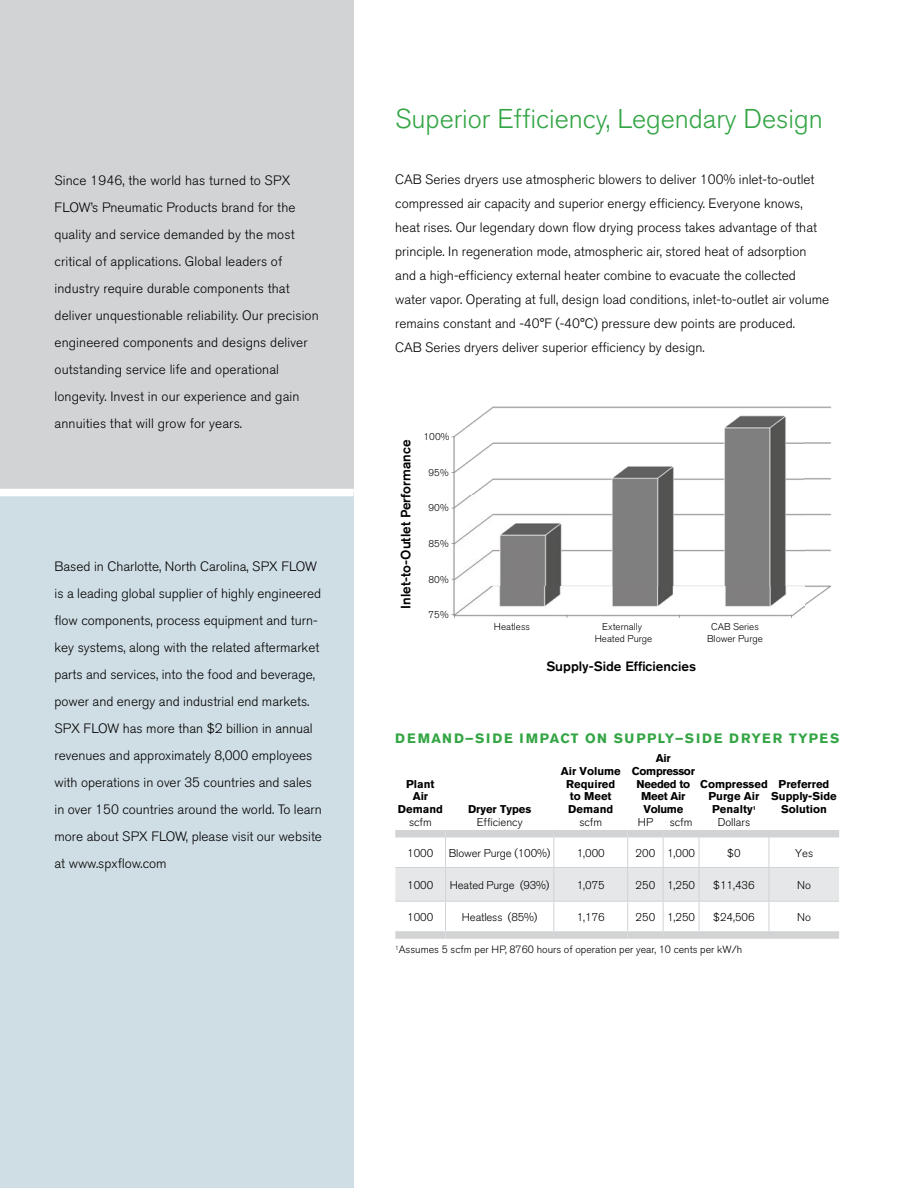
<style>
.page{position:relative;width:918px;height:1188px;background:#fff}
.page>*{position:absolute;margin:0;border:0;box-sizing:border-box;transform-origin:0 0}
.Body_Copy_Headline{font:300 27px "Akzidenz Grotesk BE";color:#33a544}
.Body_Copy__16pt_Lead{font:300 13.5px/27px "Akzidenz Grotesk BE";color:#000}
.Boxed_Body_Copy{font:300 13.5px/27px "Akzidenz Grotesk BE";letter-spacing:.01em;color:#000}
.t1{font:500 13.5px "Akzidenz Grotesk BE";color:#000}
.Body_Copy_Headline-2{font:700 13.5px "Akzidenz Grotesk BE";letter-spacing:.13em;color:#33a544}
.t2{font:300 11.25px "Akzidenz Grotesk BE";color:#000}
.t3{font:700 11.25px/12.9px "Akzidenz Grotesk BE";color:#000;text-align:center}
.t4{font:700 11.25px/12.9px "Akzidenz Grotesk BE";letter-spacing:-.025em;color:#000;text-align:center}
.Legal_Disclaimer{font:300 10.5px "Akzidenz Grotesk BE";color:#000}
.t5{font:300 9.75px/11.7px "Akzidenz Grotesk BE";color:#000;text-align:center}
</style>
<div class="page">
<div style="left:0;top:493px;width:353px;height:695px;background:#cfdde4"></div>
<div style="left:0;top:0;width:353px;height:489px;background:#d1d3d4"></div>
<div style="left:0;top:489px;width:353px;height:7px;background:#fff"></div>
<img style="left:453px;top:406px;width:379px;height:211px">
<div style="left:395px;top:830px;width:50px;height:7px;background:#d1d3d4"></div>
<div style="left:446px;top:830px;width:108px;height:7px;background:#d1d3d4"></div>
<div style="left:554px;top:830px;width:74px;height:7px;background:#d1d3d4"></div>
<div style="left:628px;top:830px;width:35px;height:7px;background:#d1d3d4"></div>
<div style="left:663px;top:830px;width:36px;height:7px;background:#d1d3d4"></div>
<div style="left:699px;top:830px;width:70px;height:7px;background:#d1d3d4"></div>
<div style="left:769px;top:830px;width:70px;height:7px;background:#d1d3d4"></div>
<div style="left:395px;top:931px;width:51px;height:8px;background:#d1d3d4"></div>
<div style="left:446px;top:931px;width:108px;height:8px;background:#d1d3d4"></div>
<div style="left:554px;top:931px;width:74px;height:8px;background:#d1d3d4"></div>
<div style="left:628px;top:931px;width:35px;height:8px;background:#d1d3d4"></div>
<div style="left:663px;top:931px;width:36px;height:8px;background:#d1d3d4"></div>
<div style="left:699px;top:931px;width:70px;height:8px;background:#d1d3d4"></div>
<div style="left:769px;top:931px;width:70px;height:8px;background:#d1d3d4"></div>
<hr style="left:445px;top:837px;width:1px;height:30px;background:#d1d3d4">
<hr style="left:553px;top:837px;width:1px;height:30px;background:#d1d3d4">
<hr style="left:627px;top:837px;width:1px;height:30px;background:#d1d3d4">
<hr style="left:663px;top:837px;width:1px;height:30px;background:#d1d3d4">
<hr style="left:699px;top:837px;width:1px;height:30px;background:#d1d3d4">
<hr style="left:769px;top:837px;width:1px;height:30px;background:#d1d3d4">
<svg style="left:395px;top:867px;width:444px;height:64px"></svg>
<p class="Boxed_Body_Copy" style="left:55px;top:167px;width:266px">Since 1946, the world has turned to SPX FLOW’s Pneumatic Products brand for the quality and service demanded by the most critical of applications. Global leaders of industry require durable components that deliver unquestionable reliability. Our precision engineered components and designs deliver outstanding service life and operational longevity. Invest in our experience and gain annuities that will grow for years.</p>
<p class="Body_Copy__16pt_Lead" style="left:55px;top:553px;width:269px">Based in Charlotte, North Carolina, SPX FLOW is a leading global supplier of highly engineered flow components, process equipment and turn&shy;key systems, along with the related aftermarket parts and services, into the food and beverage, power and energy and industrial end markets.<br>SPX FLOW has more than $2 billion in annual revenues and approximately 8,000 employees with operations in over 35 countries and sales in over 150 countries around the world. To learn more about SPX FLOW, please visit our website at www.spxflow.com</p>
<p class="Body_Copy_Headline" style="left:395px;top:104px;width:429px">Superior Efficiency, Legendary Design</p>
<p class="Body_Copy__16pt_Lead" style="left:395px;top:168px;width:435px;line-height:24px">CAB Series dryers use atmospheric blowers to deliver 100% inlet-to-outlet compressed air capacity and superior energy efficiency. Everyone knows, heat rises. Our legendary down flow drying process takes advantage of that principle. In regeneration mode, atmospheric air, stored heat of adsorption and a high-efficiency external heater combine to evacuate the collected water vapor. Operating at full, design load conditions, inlet-to-outlet air volume remains constant and -40°F (-40°C) pressure dew points are produced.<br>CAB Series dryers deliver superior efficiency by design.</p>
<p class="t1" style="left:397px;top:609px;width:170px;rotate:-90deg">Inlet-to-Outlet Performance</p>
<p class="t5" style="left:424px;top:431px;width:27px">100%</p>
<p class="t5" style="left:429px;top:467px;width:22px">95%</p>
<p class="t5" style="left:429px;top:502px;width:22px">90%</p>
<p class="t5" style="left:429px;top:538px;width:22px">85%</p>
<p class="t5" style="left:429px;top:574px;width:22px">80%</p>
<p class="t5" style="left:429px;top:609px;width:22px">75%</p>
<p class="t5" style="left:494px;top:621px;width:38px">Heatless</p>
<p class="t5" style="left:595px;top:621px;width:59px">Externally<br>Heated Purge</p>
<p class="t5" style="left:707px;top:621px;width:57px">CAB Series<br>Blower Purge</p>
<p class="t1" style="left:546px;top:658px;width:151px">Supply-Side Efficiencies</p>
<p class="Body_Copy_Headline-2" style="left:395px;top:730px;width:446px">DEMAND–SIDE IMPACT ON SUPPLY–SIDE DRYER TYPES</p>
<p class="t3" style="left:398px;top:777px;width:46px">Plant<br>Air<br>Demand</p>
<p class="t4" style="left:632px;top:751px;width:65px">Air<br>Compressor<br>Needed to<br>Meet Air<br>Volume</p>
<p class="t3" style="left:561px;top:764px;width:62px">Air Volume<br>Required to Meet<br>Demand</p>
<p class="t3" style="left:700px;top:777px;width:69px">Compressed<br>Purge Air<br>Penalty<sup>1</sup></p>
<p class="t3" style="left:771px;top:777px;width:67px">Preferred<br>Supply-Side<br>Solution</p>
<p class="t3" style="left:468px;top:803px;width:65px">Dryer Types</p>
<p class="t2" style="left:409px;top:816px;width:24px">scfm</p>
<p class="t2" style="left:477px;top:816px;width:47px">Efficiency</p>
<p class="t2" style="left:579px;top:816px;width:24px">scfm</p>
<p class="t2" style="left:638px;top:816px;width:17px">HP</p>
<p class="t2" style="left:670px;top:816px;width:24px">scfm</p>
<p class="t2" style="left:718px;top:816px;width:34px">Dollars</p>
<p class="t2" style="left:407px;top:846px;width:28px">1000</p>
<p class="t2" style="left:449px;top:846px;width:103px">Blower Purge (100%)</p>
<p class="t2" style="left:577px;top:846px;width:30px">1,000</p>
<p class="t2" style="left:636px;top:846px;width:21px">200</p>
<p class="t2" style="left:667px;top:846px;width:30px">1,000</p>
<p class="t2" style="left:727px;top:846px;width:15px">$0</p>
<p class="t2" style="left:795px;top:846px;width:20px">Yes</p>
<p class="t2" style="left:407px;top:878px;width:28px">1000</p>
<p class="t2" style="left:450px;top:878px;width:101px">Heated Purge (93%)</p>
<p class="t2" style="left:577px;top:878px;width:30px">1,075</p>
<p class="t2" style="left:636px;top:878px;width:21px">250</p>
<p class="t2" style="left:667px;top:878px;width:30px">1,250</p>
<p class="t2" style="left:713px;top:878px;width:43px">$11,436</p>
<p class="t2" style="left:797px;top:878px;width:15px">No</p>
<p class="t2" style="left:407px;top:910px;width:28px">1000</p>
<p class="t2" style="left:462px;top:910px;width:77px">Heatless (85%)</p>
<p class="t2" style="left:577px;top:910px;width:30px">1,176</p>
<p class="t2" style="left:636px;top:910px;width:21px">250</p>
<p class="t2" style="left:667px;top:910px;width:30px">1,250</p>
<p class="t2" style="left:713px;top:910px;width:43px">$24,506</p>
<p class="t2" style="left:797px;top:910px;width:15px">No</p>
<p class="Legal_Disclaimer" style="left:395px;top:944px;width:348px"><sup>1</sup>Assumes 5 scfm per HP, 8760 hours of operation per year, 10 cents per kW/h</p>
</div>
